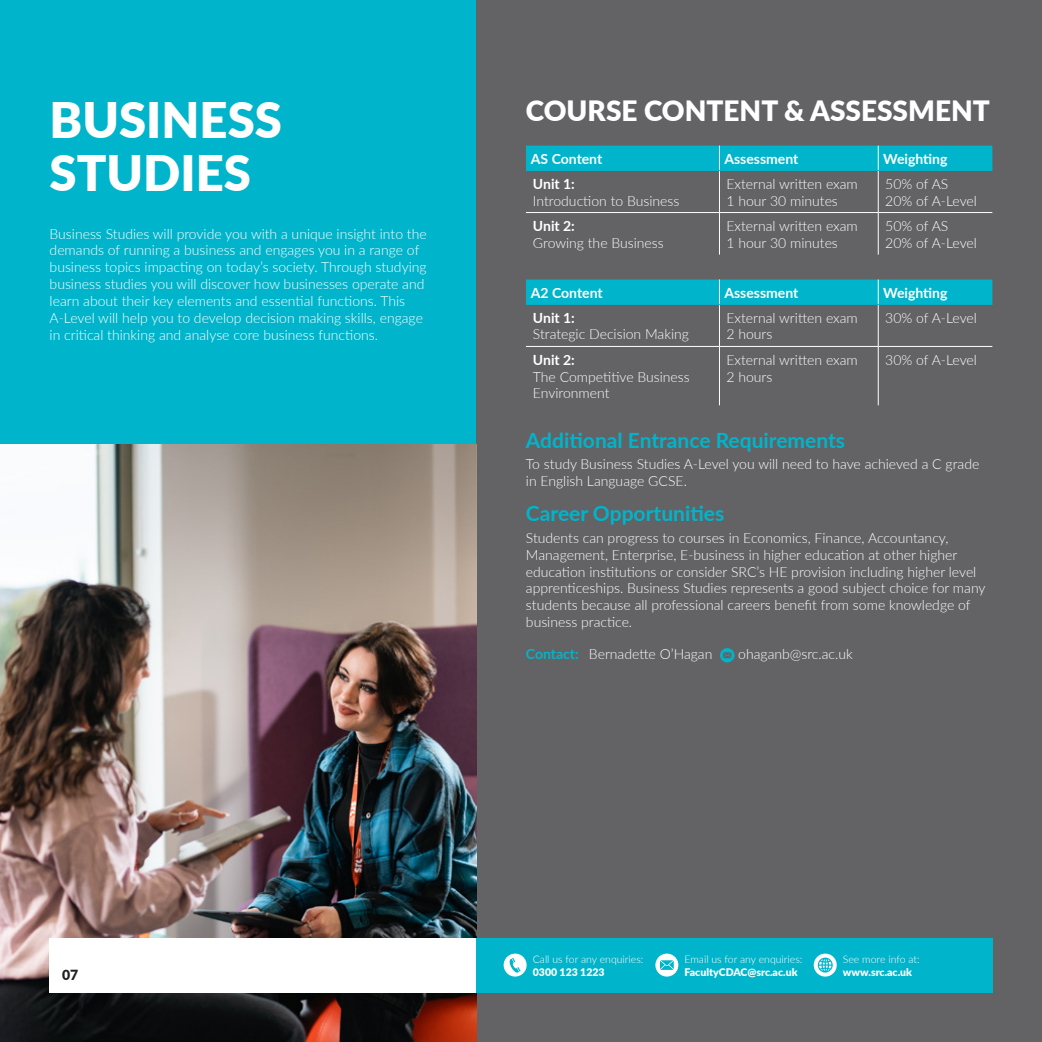
<style>
.page{position:relative;width:1042px;height:1042px;background:#00b5cb}
.page>*{position:absolute;margin:0;border:0;box-sizing:border-box;transform-origin:0 0}
.t1{font:900 49px/52.5px "Lato";color:#fff}
.t2{font:900 28px "Lato";color:#fff}
.t3{font:700 21px "Lato";color:#00b5cb}
.t4{font:300 14px/16.8px "Lato";color:#fff}
.t5{font:700 14px "Lato";color:#fff}
.t6{font:900 14px "Lato";color:#231f20}
.t7{font:300 10.5px "Lato";color:#fff}
.t8{font:900 10.5px "Lato";color:#fff}
.s1{font-weight:700;color:#00b5cb}
</style>
<div class="page">
<div style="left:476px;top:0;width:566px;height:1042px;background:#636366"></div>
<img style="left:0;top:444px;width:476px;height:598px">
<div style="left:526px;top:146px;width:466px;height:24px;background:#00b5cb"></div>
<hr style="left:719px;top:171px;width:1px;height:41px;background:#fff">
<hr style="left:878px;top:171px;width:1px;height:41px;background:#fff">
<hr style="left:526px;top:212px;width:193px;height:1px;background:#fff">
<hr style="left:719px;top:212px;width:159px;height:1px;background:#fff">
<hr style="left:719px;top:213px;width:1px;height:42px;background:#fff">
<hr style="left:878px;top:212px;width:114px;height:1px;background:#fff">
<hr style="left:878px;top:213px;width:1px;height:42px;background:#fff">
<hr style="left:526px;top:170px;width:193px;height:1px;background:#00b5cb">
<hr style="left:719px;top:170px;width:159px;height:1px;background:#00b5cb">
<hr style="left:878px;top:170px;width:114px;height:1px;background:#00b5cb">
<div style="left:526px;top:279px;width:466px;height:25px;background:#00b5cb"></div>
<hr style="left:719px;top:305px;width:1px;height:41px;background:#fff">
<hr style="left:878px;top:305px;width:1px;height:41px;background:#fff">
<hr style="left:526px;top:346px;width:193px;height:1px;background:#fff">
<hr style="left:719px;top:346px;width:159px;height:1px;background:#fff">
<hr style="left:719px;top:347px;width:1px;height:58px;background:#fff">
<hr style="left:878px;top:346px;width:114px;height:1px;background:#fff">
<hr style="left:878px;top:347px;width:1px;height:58px;background:#fff">
<hr style="left:526px;top:304px;width:193px;height:1px;background:#00b5cb">
<hr style="left:719px;top:304px;width:159px;height:1px;background:#00b5cb">
<hr style="left:878px;top:304px;width:114px;height:1px;background:#00b5cb">
<svg style="left:720px;top:648px;width:14px;height:14px"></svg>
<div style="left:476px;top:938px;width:516px;height:54px;background:#00b5cb"></div>
<div style="left:50px;top:938px;width:426px;height:54px;background:#fff"></div>
<svg style="left:814px;top:953px;width:23px;height:23px"></svg>
<svg style="left:504px;top:953px;width:22px;height:23px"></svg>
<svg style="left:655px;top:953px;width:23px;height:23px"></svg>
<hr style="left:1041px;top:0;width:1px;height:1042px;background:#00b5cb">
<p class="t1" style="left:50px;top:92px;width:234px">BUSINESS<br>STUDIES</p>
<p class="t4" style="left:50px;top:225px;width:378px">Business Studies will provide you with a unique insight into the demands of running a business and engages you in a range of business topics impacting on today’s society. Through studying business studies you will discover how businesses operate and learn about their key elements and essential functions. This A-Level will help you to develop decision making skills, engage in critical thinking and analyse core business functions.</p>
<p class="t2" style="left:526px;top:90px;width:465px">COURSE CONTENT &amp; ASSESSMENT</p>
<p class="t5" style="left:531px;top:148px;width:73px">AS Content</p>
<p class="t5" style="left:724px;top:148px;width:76px">Assessment</p>
<p class="t5" style="left:883px;top:148px;width:66px">Weighting</p>
<p class="t5" style="left:533px;top:173px;width:43px">Unit 1:</p>
<p class="t4" style="left:533px;top:192px;width:148px">Introduction to Business</p>
<p class="t4" style="left:726px;top:175px;width:133px">External written exam</p>
<p class="t4" style="left:726px;top:192px;width:113px">1 hour 30 minutes</p>
<p class="t4" style="left:885px;top:175px;width:65px">50% of AS</p>
<p class="t4" style="left:885px;top:192px;width:93px">20% of A-Level</p>
<p class="t5" style="left:533px;top:215px;width:43px">Unit 2:</p>
<p class="t4" style="left:533px;top:234px;width:132px">Growing the Business</p>
<p class="t4" style="left:726px;top:217px;width:133px">External written exam</p>
<p class="t4" style="left:726px;top:234px;width:113px">1 hour 30 minutes</p>
<p class="t4" style="left:885px;top:217px;width:65px">50% of AS</p>
<p class="t4" style="left:885px;top:234px;width:93px">20% of A-Level</p>
<p class="t5" style="left:531px;top:282px;width:73px">A2 Content</p>
<p class="t5" style="left:724px;top:282px;width:76px">Assessment</p>
<p class="t5" style="left:883px;top:282px;width:66px">Weighting</p>
<p class="t5" style="left:533px;top:307px;width:43px">Unit 1:</p>
<p class="t4" style="left:533px;top:325px;width:157px">Strategic Decision Making</p>
<p class="t4" style="left:726px;top:309px;width:133px">External written exam</p>
<p class="t4" style="left:726px;top:325px;width:47px">2 hours</p>
<p class="t4" style="left:885px;top:309px;width:93px">30% of A-Level</p>
<p class="t5" style="left:533px;top:349px;width:43px">Unit 2:</p>
<p class="t4" style="left:533px;top:367px;width:158px">The Competitive Business<br>Environment</p>
<p class="t4" style="left:726px;top:351px;width:133px">External written exam</p>
<p class="t4" style="left:726px;top:367px;width:47px">2 hours</p>
<p class="t4" style="left:885px;top:351px;width:93px">30% of A-Level</p>
<p class="t3" style="left:526px;top:424px;width:321px">Additional Entrance Requirements</p>
<p class="t4" style="left:526px;top:455px;width:455px">To study Business Studies A-Level you will need to have achieved a C grade in English Language GCSE.</p>
<p class="t3" style="left:526px;top:498px;width:200px">Career Opportunities</p>
<p class="t4" style="left:526px;top:529px;width:461px">Students can progress to courses in Economics, Finance, Accountancy, Management, Enterprise, E-business in higher education at other higher education institutions or consider SRC’s HE provision including higher level apprenticeships. Business Studies represents a good subject choice for many students because all professional careers benefit from some knowledge of business practice.</p>
<p class="t4" style="left:526px;top:645px;width:188px"><span class="s1">Contact:</span> Bernadette O’Hagan</p>
<p class="t4" style="left:738px;top:645px;width:116px">ohaganb@src.ac.uk</p>
<p class="t6" style="left:62px;top:964px;width:18px">07</p>
<p class="t7" style="left:533px;top:952px;width:112px">Call us for any enquiries:</p>
<p class="t8" style="left:533px;top:964px;width:73px">0300 123 1223</p>
<p class="t7" style="left:684px;top:952px;width:119px">Email us for any enquiries:</p>
<p class="t8" style="left:684px;top:964px;width:114px">FacultyCDAC@src.ac.uk</p>
<p class="t7" style="left:843px;top:952px;width:78px">See more info at:</p>
<p class="t8" style="left:843px;top:964px;width:71px">www.src.ac.uk</p>
</div>
